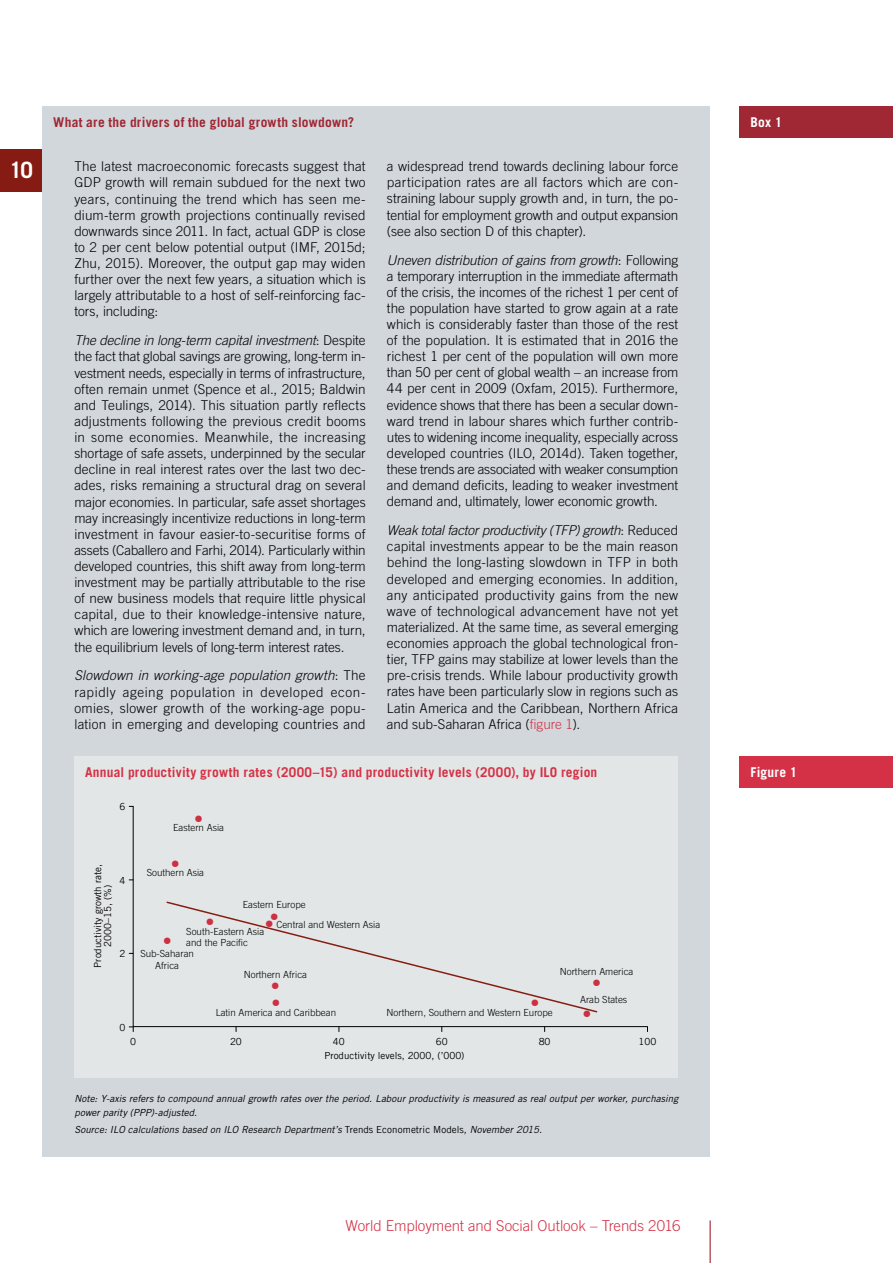
<style>
.page{position:relative;width:893px;height:1263px;background:#fff}
.page>*{position:absolute;margin:0;border:0;box-sizing:border-box;transform-origin:0 0}
.t1{font:700 22.5px "Trade Gothic LT Com";color:#fff}
.t2{font:300 15px "Trade Gothic LT Com";letter-spacing:-.005em;color:#d53146}
.t3{font:300 13.5px/16px "Trade Gothic LT Com";color:#000;text-align:justify}
.t4{font:700 13.5px "Trade Gothic LT Com";letter-spacing:.02em;color:#d53146}
.t5{font:700 13.5px "Trade Gothic LT Com";letter-spacing:.015em;color:#a02734}
.t6{font:700 13.5px "Trade Gothic LT Com";letter-spacing:.015em;color:#fff}
.t7{font:italic 9.75px/13.5px "Trade Gothic LT Com";letter-spacing:.005em;color:#000}
.t8{font:300 9.75px/11.6px "Trade Gothic LT Com";color:#000}
.t9{font:9.75px/9.9px "Trade Gothic LT Com";color:#000;text-align:center}
.s1{font-style:italic}
.s2{color:#d53146}
.s3{font-style:normal}
</style>
<div class="page">
<div style="left:0;top:149px;width:43px;height:42px;background:#851b12"></div>
<hr style="left:710px;top:1220px;width:1px;height:43px;background:#a02734">
<div style="left:43px;top:106px;width:667px;height:1051px;background:#d2d7db"></div>
<div style="left:740px;top:106px;width:153px;height:32px;background:#a02734"></div>
<div style="left:74px;top:756px;width:604px;height:322px;background:#e3e6e6"></div>
<svg style="left:132px;top:806px;width:516px;height:221px"></svg>
<svg style="left:165px;top:900px;width:433px;height:113px"></svg>
<div style="left:740px;top:756px;width:153px;height:32px;background:#d53146"></div>
<svg style="left:272px;top:982px;width:7px;height:7px"></svg>
<svg style="left:164px;top:938px;width:6px;height:6px"></svg>
<svg style="left:273px;top:999px;width:6px;height:7px"></svg>
<svg style="left:593px;top:979px;width:7px;height:7px"></svg>
<svg style="left:195px;top:815px;width:7px;height:7px"></svg>
<svg style="left:207px;top:918px;width:6px;height:7px"></svg>
<svg style="left:172px;top:860px;width:7px;height:7px"></svg>
<svg style="left:532px;top:1000px;width:6px;height:6px"></svg>
<svg style="left:266px;top:913px;width:11px;height:13px"></svg>
<svg style="left:584px;top:1010px;width:6px;height:7px"></svg>
<h1 class="t1" style="left:9px;top:156px;width:25px">10</h1>
<p class="t5" style="left:53px;top:114px;width:302px">What are the drivers of the global growth slowdown?</p>
<p class="t6" style="left:750px;top:114px;width:33px">Box 1</p>
<p class="t3" style="left:74px;top:158px;width:293px">The latest macroeconomic forecasts suggest that GDP growth will remain subdued for the next two years, continuing the trend which has seen me&shy;dium-term growth projections continually revised downwards since 2011. In fact, actual GDP is close to 2 per cent below potential output (IMF, 2015d; Zhu, 2015). Moreover, the output gap may widen further over the next few years, a situation which is largely attributable to a host of self-reinforcing fac&shy;tors, including:</p>
<p class="t3" style="left:74px;top:332px;width:293px"><span class="s1">The decline in long-term capital investment</span>: Despite the fact that global savings are growing, long-term in&shy;vestment needs, especially in terms of infrastructure, often remain unmet (Spence et al., 2015; Baldwin and Teulings, 2014). This situation partly reflects adjustments following the previous credit booms in some economies. Meanwhile, the increasing shortage of safe assets, underpinned by the secular decline in real interest rates over the last two dec&shy;ades, risks remaining a structural drag on several major economies. In particular, safe asset shortages may increasingly incentivize reductions in long-term investment in favour easier-to-securitise forms of assets (Caballero and Farhi, 2014). Particularly within developed countries, this shift away from long-term investment may be partially attributable to the rise of new business models that require little physical capital, due to their knowledge-intensive nature, which are lowering investment demand and, in turn, the equilibrium levels of long-term interest rates.</p>
<p class="t3" style="left:74px;top:667px;width:293px"><span class="s1">Slowdown in working-age population growth</span>: The rapidly ageing population in developed econ&shy;omies, slower growth of the working-age popu&shy;lation in emerging and developing countries and</p>
<p class="t3" style="left:387px;top:158px;width:293px">a widespread trend towards declining labour force participation rates are all factors which are con&shy;straining labour supply growth and, in turn, the po&shy;tential for employment growth and output expansion (see also section D of this chapter).</p>
<p class="t3" style="left:387px;top:251px;width:293px"><span class="s1">Uneven distribution of gains from growth</span>: Following a temporary interruption in the immediate aftermath of the crisis, the incomes of the richest 1 per cent of the population have started to grow again at a rate which is considerably faster than those of the rest of the population. It is estimated that in 2016 the richest 1 per cent of the population will own more than 50 per cent of global wealth – an increase from 44 per cent in 2009 (Oxfam, 2015). Furthermore, evidence shows that there has been a secular down&shy;ward trend in labour shares which further contrib&shy;utes to widening income inequality, especially across developed countries (ILO, 2014d). Taken together, these trends are associated with weaker consumption and demand deficits, leading to weaker investment demand and, ultimately, lower economic growth.</p>
<p class="t3" style="left:387px;top:522px;width:293px"><span class="s1">Weak total factor productivity (TFP) growth</span>: Reduced capital investments appear to be the main reason behind the long-lasting slowdown in TFP in both developed and emerging economies. In addition, any anticipated productivity gains from the new wave of technological advancement have not yet materialized. At the same time, as several emerging economies approach the global technological fron&shy;tier, TFP gains may stabilize at lower levels than the pre-crisis trends. While labour productivity growth rates have been particularly slow in regions such as Latin America and the Caribbean, Northern Africa and sub-Saharan Africa (<span class="s2">figure 1</span>).</p>
<p class="t4" style="left:85px;top:764px;width:514px">Annual productivity growth rates (2000–15) and productivity levels (2000), by ILO region</p>
<p class="t6" style="left:750px;top:764px;width:48px">Figure 1</p>
<p class="t9" style="left:119px;top:802px;width:7px">6</p>
<p class="t9" style="left:93px;top:968px;width:105px;rotate:-90deg">Productivity growth rate,<br>2000–15, (%)</p>
<p class="t9" style="left:119px;top:875px;width:7px">4</p>
<p class="t9" style="left:119px;top:949px;width:7px">2</p>
<p class="t9" style="left:119px;top:1022px;width:7px">0</p>
<p class="t8" style="left:173px;top:822px;width:52px">Eastern Asia</p>
<p class="t8" style="left:147px;top:867px;width:59px">Southern Asia</p>
<p class="t8" style="left:276px;top:895px;width:105px;line-height:19.6px;text-indent:-34px">Eastern Europe<br>Central and Western Asia</p>
<p class="t8" style="left:186px;top:925px;width:80px">South-Eastern Asia and the Pacific</p>
<p class="t8" style="left:140px;top:948px;width:55px;text-align:center">Sub-Saharan<br>Africa</p>
<p class="t8" style="left:244px;top:968px;width:65px">Northern Africa</p>
<p class="t8" style="left:216px;top:1006px;width:122px">Latin America and Caribbean</p>
<p class="t8" style="left:387px;top:1006px;width:168px">Northern, Southern and Western Europe</p>
<p class="t8" style="left:560px;top:965px;width:75px">Northern America</p>
<p class="t8" style="left:580px;top:993px;width:49px">Arab States</p>
<p class="t9" style="left:130px;top:1036px;width:7px">0</p>
<p class="t9" style="left:230px;top:1036px;width:13px">20</p>
<p class="t9" style="left:333px;top:1036px;width:13px">40</p>
<p class="t9" style="left:436px;top:1036px;width:13px">60</p>
<p class="t9" style="left:539px;top:1036px;width:13px">80</p>
<p class="t9" style="left:639px;top:1036px;width:19px">100</p>
<p class="t9" style="left:325px;top:1051px;width:141px">Productivity levels, 2000, (’000)</p>
<p class="t7" style="left:74px;top:1092px;width:605px">Note: Y-axis refers to compound annual growth rates over the period. Labour productivity is measured as real output per worker, purchasing power parity (PPP)-adjusted.</p>
<p class="t7" style="left:74px;top:1123px;width:469px">Source: ILO calculations based on ILO Research Department’s <span class="s3">Trends Econometric Models</span>, November 2015.</p>
<p class="t2" style="left:346px;top:1217px;width:336px">World Employment and Social Outlook – Trends 2016</p>
</div>
